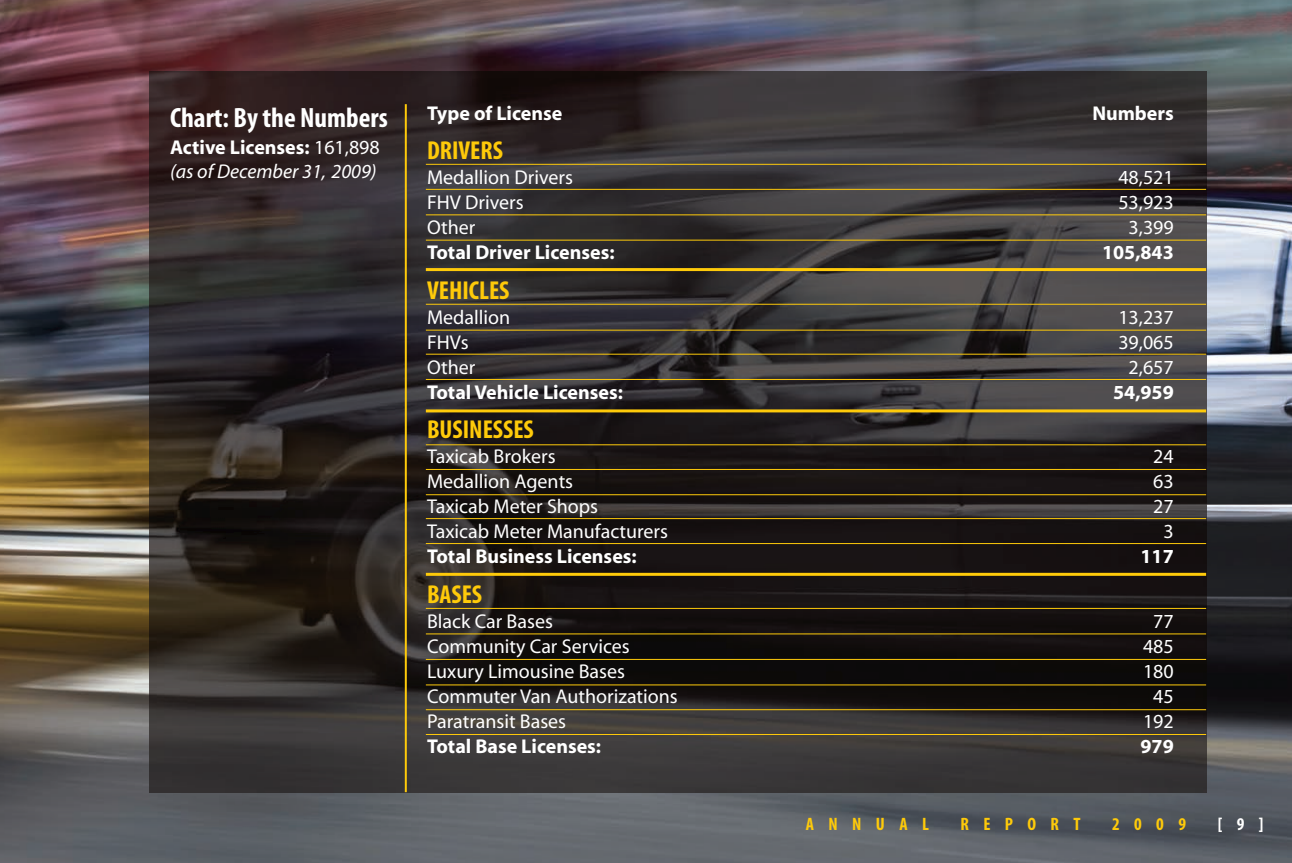
<style>
.page{position:relative;width:1292px;height:863px;background:#fff}
.page>*{position:absolute;margin:0;border:0;box-sizing:border-box;transform-origin:0 0}
.t1{font:28px "Myriad Bold Con";color:#fff}
.t2{font:26px "Myriad Bold Con";color:#feca0a}
.t3{font:20px "Myriad";color:#fff}
.t4{font:700 20px "Myriad";color:#fff}
.t5{font:italic 20px/24px "Myriad";color:#fff}
.t6{font:18px "Myriad Bold Con";letter-spacing:.8em;color:#feca0a}
.t7{font:18px "Myriad Bold Con";color:#fff}
.s1{font-weight:700;font-style:normal}
.s2{font-style:normal}
</style>
<div class="page">
<img style="left:0;top:0;width:1292px;height:863px">
<h1 class="t1" style="left:170px;top:107px;width:219px">Chart: By the Numbers</h1>
<p class="t5" style="left:170px;top:137px;width:211px"><span class="s1">Active Licenses:</span> <span class="s2">161,898 </span>(as of December 31, 2009)</p>
<p class="t4" style="left:427px;top:106px;width:137px">Type of License</p>
<p class="t4" style="left:1092px;top:106px;width:83px">Numbers</p>
<h2 class="t2" style="left:427px;top:141px;width:77px">DRIVERS</h2>
<p class="t3" style="left:427px;top:170px;width:147px">Medallion Drivers</p>
<p class="t3" style="left:1118px;top:170px;width:57px">48,521</p>
<p class="t3" style="left:427px;top:195px;width:98px">FHV Drivers</p>
<p class="t3" style="left:1118px;top:195px;width:57px">53,923</p>
<p class="t3" style="left:427px;top:220px;width:50px">Other</p>
<p class="t3" style="left:1128px;top:220px;width:47px">3,399</p>
<p class="t4" style="left:427px;top:245px;width:189px">Total Driver Licenses:</p>
<p class="t4" style="left:1102px;top:245px;width:73px">105,843</p>
<h2 class="t2" style="left:427px;top:281px;width:84px">VEHICLES</h2>
<p class="t3" style="left:427px;top:309px;width:85px">Medallion</p>
<p class="t3" style="left:1118px;top:309px;width:57px">13,237</p>
<p class="t3" style="left:427px;top:334px;width:43px">FHVs</p>
<p class="t3" style="left:1118px;top:334px;width:57px">39,065</p>
<p class="t3" style="left:427px;top:359px;width:50px">Other</p>
<p class="t3" style="left:1128px;top:359px;width:47px">2,657</p>
<p class="t4" style="left:427px;top:384px;width:197px">Total Vehicle Licenses:</p>
<p class="t4" style="left:1113px;top:384px;width:62px">54,959</p>
<h2 class="t2" style="left:427px;top:420px;width:108px">BUSINESSES</h2>
<p class="t3" style="left:427px;top:449px;width:130px">Taxicab Brokers</p>
<p class="t3" style="left:1153px;top:449px;width:22px">24</p>
<p class="t3" style="left:427px;top:474px;width:148px">Medallion Agents</p>
<p class="t3" style="left:1153px;top:474px;width:22px">63</p>
<p class="t3" style="left:427px;top:499px;width:173px">Taxicab Meter Shops</p>
<p class="t3" style="left:1153px;top:499px;width:22px">27</p>
<p class="t3" style="left:427px;top:524px;width:242px">Taxicab Meter Manufacturers</p>
<p class="t3" style="left:1163px;top:524px;width:12px">3</p>
<p class="t4" style="left:427px;top:549px;width:211px">Total Business Licenses:</p>
<p class="t4" style="left:1140px;top:549px;width:35px">117</p>
<h2 class="t2" style="left:427px;top:584px;width:57px">BASES</h2>
<p class="t3" style="left:427px;top:613px;width:127px">Black Car Bases</p>
<p class="t3" style="left:1153px;top:613px;width:22px">77</p>
<p class="t3" style="left:427px;top:638px;width:204px">Community Car Services</p>
<p class="t3" style="left:1143px;top:638px;width:32px">485</p>
<p class="t3" style="left:427px;top:663px;width:199px">Luxury Limousine Bases</p>
<p class="t3" style="left:1143px;top:663px;width:32px">180</p>
<p class="t3" style="left:427px;top:688px;width:252px">Commuter Van Authorizations</p>
<p class="t3" style="left:1153px;top:688px;width:22px">45</p>
<p class="t3" style="left:427px;top:713px;width:141px">Paratransit Bases</p>
<p class="t3" style="left:1143px;top:713px;width:32px">192</p>
<p class="t4" style="left:427px;top:738px;width:176px">Total Base Licenses:</p>
<p class="t4" style="left:1140px;top:738px;width:35px">979</p>
<p class="t6" style="left:806px;top:817px;width:124px">ANNUAL</p>
<p class="t6" style="left:960px;top:817px;width:121px">REPORT</p>
<p class="t6" style="left:1112px;top:817px;width:75px">2009</p>
<p class="t7" style="left:1217px;top:817px;width:47px">[9]</p>
</div>
